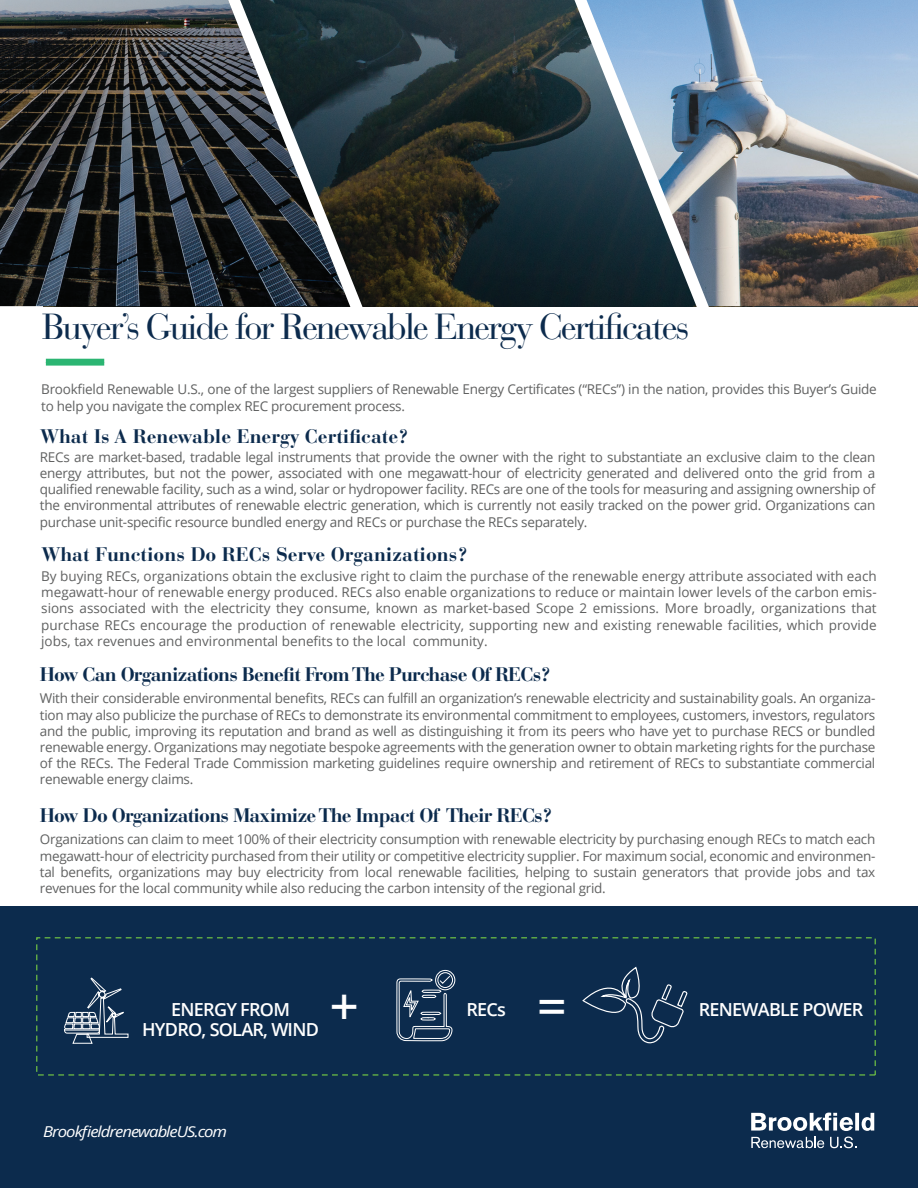
<style>
.page{position:relative;width:918px;height:1188px;background:#fff}
.page>*{position:absolute;margin:0;border:0;box-sizing:border-box;transform-origin:0 0}
.t1{font:700 48.15px "Bauer Bodoni Pro";color:#fff}
.t2{font:36px "Bauer Bodoni Pro";letter-spacing:-.06em;color:#0c2b4d}
.t3{font:700 19.5px "Bauer Bodoni Pro";letter-spacing:-.04em;color:#0c2b4d}
.t4{font:700 19.5px "Bauer Bodoni Pro";color:#0c2b4d}
.t5{font:600 18px "Open Sans";letter-spacing:-.04em;color:#fff}
.t6{font:italic 15px "Open Sans";letter-spacing:-.06em;color:#fff;scale:1.11 1}
.t7{font:13.5px/16.2px "Open Sans";letter-spacing:-.02em;color:#606161;text-align:justify}
</style>
<div class="page">
<img style="left:431px;top:0;width:42px;height:306px">
<img style="left:0;top:0;width:126px;height:306px">
<img style="left:778px;top:0;width:140px;height:306px">
<img style="left:473px;top:0;width:305px;height:306px">
<svg style="left:126px;top:0;width:305px;height:306px;background:#31393b"></svg>
<div style="left:0;top:907px;width:918px;height:281px;background:#0c2b4d"></div>
<div style="left:46px;top:359px;width:58px;height:7px;background:#2bb572"></div>
<svg style="left:396px;top:969px;width:60px;height:73px"></svg>
<svg style="left:582px;top:968px;width:106px;height:76px"></svg>
<div style="left:36px;top:937px;width:840px;height:139px;border:1px dashed #60ab45"></div>
<svg style="left:751px;top:1113px;width:123px;height:18px"></svg>
<svg style="left:751px;top:1137px;width:73px;height:11px"></svg>
<svg style="left:830px;top:1137px;width:27px;height:11px"></svg>
<svg style="left:64px;top:977px;width:65px;height:67px"></svg>
<h2 class="t2" style="left:42px;top:305px;width:649px">Buyer’s Guide for Renewable Energy Certificates</h2>
<p class="t7" style="left:41px;top:381px;width:837px">Brookfield Renewable U.S., one of the largest suppliers of Renewable Energy Certificates (“RECs”) in the nation, provides this Buyer’s Guide to help you navigate the complex REC procurement process.</p>
<h3 class="t4" style="left:40px;top:424px;width:371px">What Is A Renewable Energy Certificate?</h3>
<p class="t7" style="left:40px;top:448px;width:837px">RECs are market-based, tradable legal instruments that provide the owner with the right to substantiate an exclusive claim to the clean energy attributes, but not the power, associated with one megawatt-hour of electricity generated and delivered onto the grid from a qualified renewable facility, such as a wind, solar or hydropower facility. RECs are one of the tools for measuring and assigning ownership of the environmental attributes of renewable electric generation, which is currently not easily tracked on the power grid. Organizations can purchase unit-specific resource bundled energy and RECs or purchase the RECs separately.</p>
<h3 class="t4" style="left:41px;top:541px;width:429px">What Functions Do RECs Serve Organizations?</h3>
<p class="t7" style="left:41px;top:568px;width:837px">By buying RECs, organizations obtain the exclusive right to claim the purchase of the renewable energy attribute associated with each megawatt-hour of renewable energy produced. RECs also enable organizations to reduce or maintain lower levels of the carbon emis&shy;sions associated with the electricity they consume, known as market-based Scope 2 emissions. More broadly, organizations that purchase RECs encourage the production of renewable electricity, supporting new and existing renewable facilities, which provide jobs, tax revenues and environmental benefits to the local community.</p>
<h3 class="t3" style="left:40px;top:662px;width:513px">How Can Organizations Benefit From The Purchase Of RECs?</h3>
<p class="t7" style="left:40px;top:690px;width:837px">With their considerable environmental benefits, RECs can fulfill an organization’s renewable electricity and sustainability goals. An organiza&shy;tion may also publicize the purchase of RECs to demonstrate its environmental commitment to employees, customers, investors, regulators and the public, improving its reputation and brand as well as distinguishing it from its peers who have yet to purchase RECS or bundled renewable energy. Organizations may negotiate bespoke agreements with the generation owner to obtain marketing rights for the purchase of the RECs. The Federal Trade Commission marketing guidelines require ownership and retirement of RECs to substantiate commercial renewable energy claims.</p>
<h3 class="t3" style="left:40px;top:803px;width:515px">How Do Organizations Maximize The Impact Of Their RECs?</h3>
<p class="t7" style="left:40px;top:831px;width:837px">Organizations can claim to meet 100% of their electricity consumption with renewable electricity by purchasing enough RECs to match each megawatt-hour of electricity purchased from their utility or competitive electricity supplier. For maximum social, economic and environmen&shy;tal benefits, organizations may buy electricity from local renewable facilities, helping to sustain generators that provide jobs and tax revenues for the local community while also reducing the carbon intensity of the regional grid.</p>
<h1 class="t1" style="left:330px;top:972px;width:30px">+</h1>
<h1 class="t1" style="left:538px;top:972px;width:30px">=</h1>
<h3 class="t5" style="left:171px;top:998px;width:120px">ENERGY FROM</h3>
<h3 class="t5" style="left:466px;top:998px;width:41px">RECs</h3>
<h3 class="t5" style="left:699px;top:998px;width:166px">RENEWABLE POWER</h3>
<h3 class="t5" style="left:142px;top:1017px;width:178px">HYDRO, SOLAR, WIND</h3>
<p class="t6" style="left:43px;top:1121px;width:167px">BrookfieldrenewableUS.com</p>
</div>
